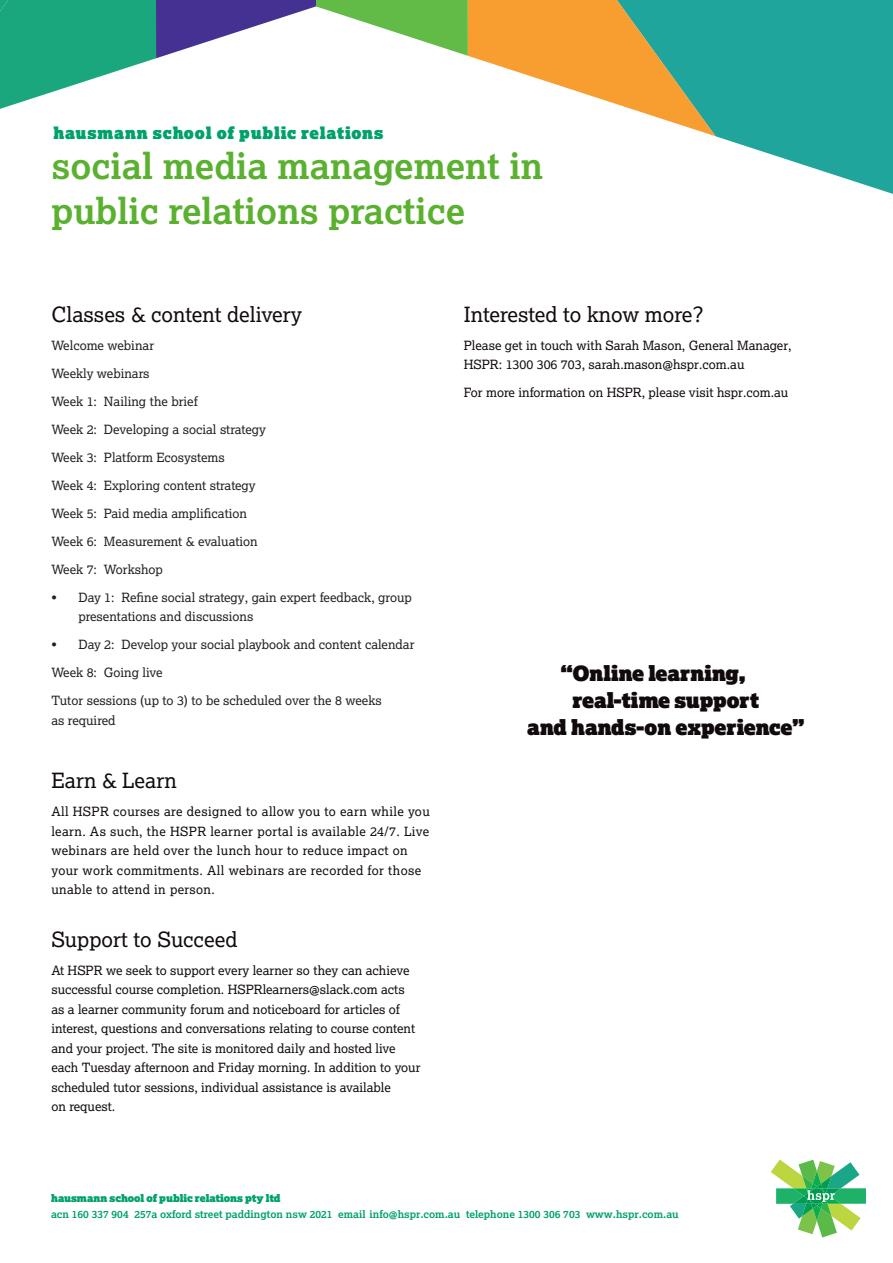
<style>
.page{position:relative;width:893px;height:1263px;background:#fff}
.page>*{position:absolute;margin:0;border:0;box-sizing:border-box;transform-origin:0 0}
.Heading_1{font:700 36px/45px "Lexia";color:#5ab12f}
.Text{font:21px "Lexia";color:#110a0c}
.Bullet_text{font:21px "Lexia Ad";color:#110a0c}
.Heading_2{font:21px "Lexia";color:#110a0c}
.Heading_2-2{font:16.5px "Lexia Ad";letter-spacing:.05em;color:#00a16c}
.Text-2{font:12.75px/19.5px "Lexia";color:#110a0c}
.Text-3{font:12.75px/19.5px "Lexia";color:#231f20}
.Text-4{font:12.75px/19.5px "Lexia";letter-spacing:.03em;color:#110a0c}
.t1{font:700 10.5px "Lexia";color:#00a16c}
.t2{font:10.5px "Lexia Ad";color:#00a16c}
</style>
<div class="page">
<svg style="left:715px;top:0;width:178px;height:194px;background:#40b2aa"></svg>
<svg style="left:0;top:0;width:715px;height:136px"></svg>
<svg style="left:771px;top:1159px;width:95px;height:78px"></svg>
<p class="Heading_2-2" style="left:54px;top:124px;width:331px">hausmann school of public relations</p>
<p class="Heading_1" style="left:51px;top:143px;width:493px">social media management in public relations practice</p>
<p class="Text" style="left:51px;top:301px;width:252px">Classes &amp; content delivery</p>
<p class="Text-3" style="left:51px;top:335px;width:104px">Welcome webinar</p>
<p class="Text-3" style="left:51px;top:363px;width:100px">Weekly webinars</p>
<p class="Text-3" style="left:51px;top:391px;width:148px">Week 1: Nailing the brief</p>
<p class="Text-3" style="left:51px;top:419px;width:216px">Week 2: Developing a social strategy</p>
<p class="Text-3" style="left:51px;top:447px;width:175px">Week 3: Platform Ecosystems</p>
<p class="Text-3" style="left:51px;top:475px;width:206px">Week 4: Exploring content strategy</p>
<p class="Text-3" style="left:51px;top:503px;width:197px">Week 5: Paid media amplification</p>
<p class="Text-3" style="left:51px;top:531px;width:208px">Week 6: Measurement &amp; evaluation</p>
<p class="Text-3" style="left:51px;top:559px;width:113px">Week 7: Workshop</p>
<p class="Text-3" style="left:78px;top:587px;width:335px;text-indent:-27px">• Day 1: Refine social strategy, gain expert feedback, group presentations and discussions</p>
<p class="Text-3" style="left:51px;top:635px;width:365px">• Day 2: Develop your social playbook and content calendar</p>
<p class="Text-3" style="left:51px;top:663px;width:113px">Week 8: Going live</p>
<p class="Text-3" style="left:51px;top:691px;width:332px">Tutor sessions (up to 3) to be scheduled over the 8 weeks as required</p>
<p class="Text" style="left:51px;top:767px;width:127px">Earn &amp; Learn</p>
<p class="Text-4" style="left:51px;top:802px;width:380px">All HSPR courses are designed to allow you to earn while you learn. As such, the HSPR learner portal is available 24/7. Live webinars are held over the lunch hour to reduce impact on your work commitments. All webinars are recorded for those unable to attend in person.</p>
<p class="Heading_2" style="left:51px;top:926px;width:188px">Support to Succeed</p>
<p class="Text-2" style="left:51px;top:960px;width:371px">At HSPR we seek to support every learner so they can achieve successful course completion. HSPRlearners@slack.com acts as a learner community forum and noticeboard for articles of interest, questions and conversations relating to course content and your project. The site is monitored daily and hosted live each Tuesday afternoon and Friday morning. In addition to your scheduled tutor sessions, individual assistance is available<br>on request.</p>
<p class="Text" style="left:464px;top:301px;width:241px">Interested to know more?</p>
<p class="Text-2" style="left:464px;top:335px;width:329px">Please get in touch with Sarah Mason, General Manager,<br>HSPR: 1300 306 703, sarah.mason@hspr.com.au</p>
<p class="Text-2" style="left:464px;top:383px;width:326px">For more information on HSPR, please visit hspr.com.au</p>
<p class="Bullet_text" style="left:561px;top:662px;width:186px">“Online learning,</p>
<p class="Bullet_text" style="left:572px;top:689px;width:188px">real-time support</p>
<p class="Bullet_text" style="left:527px;top:716px;width:279px">and hands-on experience”</p>
<p class="t2" style="left:51px;top:1192px;width:231px">hausmann school of public relations pty ltd</p>
<p class="t1" style="left:51px;top:1208px;width:629px">acn 160 337 904 257a oxford street paddington nsw 2021 email info@hspr.com.au telephone 1300 306 703 www.hspr.com.au</p>
</div>
